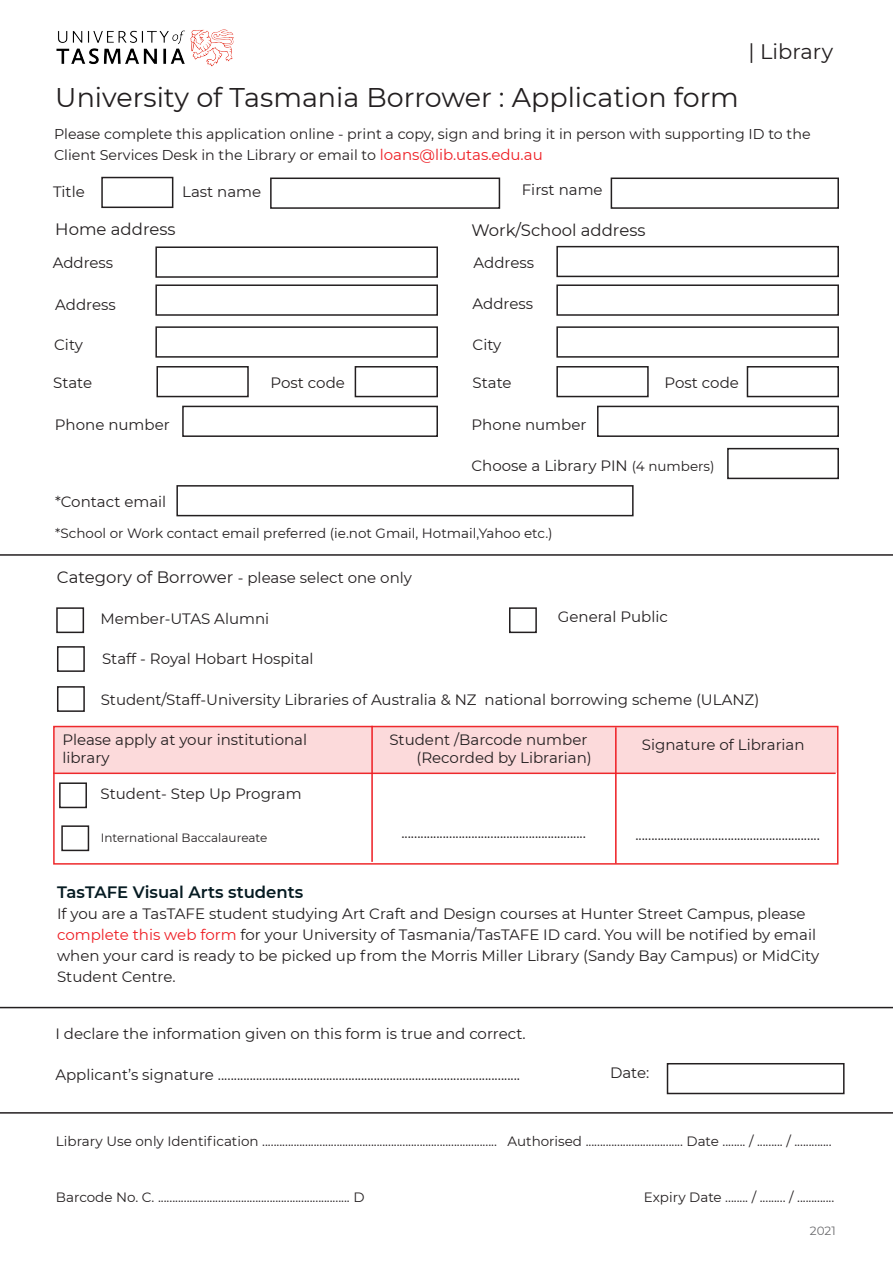
<style>
.page{position:relative;width:893px;height:1263px;background:#fff}
.page>*{position:absolute;margin:0;border:0;box-sizing:border-box;transform-origin:0 0}
.t1{font:27px "Montserrat";color:#231f20}
.t2{font:21px "Montserrat";color:#231f20}
.t3{font:16.5px "Montserrat";color:#231f20}
.t4{font:600 16.5px "Montserrat";color:#061b22}
.t5{font:15px/21px "Montserrat";color:#231f20}
.t6{font:14.25px "Montserrat";color:#231f20}
.t7{font:13.5px "Montserrat";color:#231f20}
.t8{font:12px "Montserrat";color:#231f20}
.t9{font:12px "Montserrat";color:#6b6b6e}
.s1{font-size:15px;color:#ee1d23}
.s2{font-size:13.5px}
.s3{font-size:16.5px}
.s4{color:#ee1d23}
</style>
<div class="page">
<div style="left:53px;top:726px;width:785px;height:46px;background:#fcdadb"></div>
<div style="left:101px;top:177px;width:72px;height:31px;border:2px solid #231f20"></div>
<div style="left:270px;top:178px;width:230px;height:31px;border:2px solid #231f20"></div>
<div style="left:611px;top:178px;width:228px;height:31px;border:2px solid #231f20"></div>
<div style="left:155px;top:246px;width:283px;height:32px;border:2px solid #231f20"></div>
<div style="left:155px;top:284px;width:283px;height:32px;border:2px solid #231f20"></div>
<div style="left:556px;top:246px;width:283px;height:31px;border:2px solid #231f20"></div>
<div style="left:556px;top:284px;width:283px;height:32px;border:2px solid #231f20"></div>
<div style="left:556px;top:326px;width:283px;height:32px;border:2px solid #231f20"></div>
<div style="left:155px;top:326px;width:283px;height:32px;border:2px solid #231f20"></div>
<div style="left:597px;top:406px;width:242px;height:31px;border:2px solid #231f20"></div>
<div style="left:182px;top:406px;width:256px;height:31px;border:2px solid #231f20"></div>
<div style="left:156px;top:366px;width:93px;height:31px;border:2px solid #231f20"></div>
<div style="left:355px;top:366px;width:83px;height:31px;border:2px solid #231f20"></div>
<div style="left:556px;top:366px;width:93px;height:31px;border:2px solid #231f20"></div>
<div style="left:747px;top:366px;width:92px;height:31px;border:2px solid #231f20"></div>
<div style="left:727px;top:448px;width:112px;height:31px;border:2px solid #231f20"></div>
<div style="left:176px;top:485px;width:458px;height:31px;border:2px solid #231f20"></div>
<div style="left:56px;top:607px;width:28px;height:26px;border:2px solid #231f20"></div>
<div style="left:509px;top:607px;width:28px;height:26px;border:2px solid #231f20"></div>
<div style="left:57px;top:646px;width:28px;height:26px;border:2px solid #231f20"></div>
<div style="left:57px;top:686px;width:28px;height:26px;border:2px solid #231f20"></div>
<div style="left:59px;top:782px;width:28px;height:26px;border:2px solid #231f20"></div>
<div style="left:61px;top:825px;width:28px;height:26px;border:2px solid #231f20"></div>
<div style="left:53px;top:726px;width:785px;height:139px;border:2px solid #ee292c"></div>
<hr style="left:53px;top:772px;width:783px;height:2px;background:#ee292c">
<div style="left:667px;top:1063px;width:177px;height:31px;border:2px solid #231f20"></div>
<hr style="left:0;top:1112px;width:893px;height:1px;background:#231f20">
<hr style="left:371px;top:726px;width:2px;height:136px;background:#ee1d23">
<hr style="left:615px;top:727px;width:2px;height:136px;background:#ee1d23">
<hr style="left:0;top:554px;width:893px;height:2px;background:#231f20">
<img style="left:56px;top:29px;width:178px;height:38px">
<hr style="left:0;top:1007px;width:893px;height:1px;background:#231f20">
<p class="t2" style="left:748px;top:37px;width:86px">| Library</p>
<p class="t1" style="left:55px;top:79px;width:685px">University of Tasmania Borrower : Application form</p>
<p class="t6" style="left:54px;top:124px;width:758px">Please complete this application online - print a copy, sign and bring it in person with supporting ID to the</p>
<p class="t6" style="left:54px;top:145px;width:490px">Client Services Desk in the Library or email to <span class="s1">loans@lib.utas.edu.au</span></p>
<p class="t5" style="left:53px;top:181px;width:33px">Title</p>
<p class="t5" style="left:182px;top:181px;width:81px">Last name</p>
<p class="t5" style="left:522px;top:179px;width:82px">First name</p>
<p class="t3" style="left:55px;top:218px;width:122px">Home address</p>
<p class="t3" style="left:471px;top:219px;width:175px">Work/School address</p>
<p class="t5" style="left:53px;top:251px;width:62px">Address</p>
<p class="t5" style="left:474px;top:251px;width:62px">Address</p>
<p class="t5" style="left:55px;top:294px;width:62px">Address</p>
<p class="t5" style="left:54px;top:334px;width:30px">City</p>
<p class="t5" style="left:53px;top:371px;width:41px">State</p>
<p class="t5" style="left:55px;top:414px;width:116px">Phone number</p>
<p class="t5" style="left:55px;top:491px;width:113px">*Contact email</p>
<p class="t5" style="left:271px;top:371px;width:76px">Post code</p>
<p class="t5" style="left:472px;top:292px;width:62px">Address</p>
<p class="t5" style="left:473px;top:334px;width:30px">City</p>
<p class="t5" style="left:472px;top:371px;width:41px">State</p>
<p class="t5" style="left:471px;top:414px;width:116px">Phone number</p>
<p class="t5" style="left:665px;top:371px;width:76px">Post code</p>
<p class="t5" style="left:471px;top:454px;width:245px">Choose a Library PIN <span class="s2">(4 numbers)</span></p>
<p class="t7" style="left:55px;top:524px;width:499px">*School or Work contact email preferred (ie.not Gmail, Hotmail,Yahoo etc.)</p>
<p class="t5" style="left:57px;top:566px;width:357px"><span class="s3">Category of Borrower</span> - please select one only</p>
<p class="t5" style="left:558px;top:606px;width:112px">General Public</p>
<p class="t5" style="left:100px;top:608px;width:170px">Member-UTAS Alumni</p>
<p class="t5" style="left:102px;top:648px;width:213px">Staff - Royal Hobart Hospital</p>
<p class="t5" style="left:101px;top:689px;width:660px">Student/Staff-University Libraries of Australia &amp; NZ national borrowing scheme (ULANZ)</p>
<p class="t5" style="left:62px;top:730px;width:246px;line-height:18px">Please apply at your institutional library</p>
<p class="t5" style="left:389px;top:728px;width:200px">Student /Barcode number</p>
<p class="t5" style="left:416px;top:746px;width:177px">(Recorded by Librarian)</p>
<p class="t5" style="left:642px;top:734px;width:164px">Signature of Librarian</p>
<p class="t5" style="left:100px;top:783px;width:203px">Student- Step Up Program</p>
<p class="t8" style="left:101px;top:829px;width:168px">International Baccalaureate</p>
<p class="t5" style="left:635px;top:823px;width:186px">..........................................................</p>
<p class="t5" style="left:401px;top:821px;width:186px">..........................................................</p>
<p class="t4" style="left:57px;top:880px;width:248px">TasTAFE Visual Arts students</p>
<p class="t5" style="left:57px;top:903px;width:750px">If you are a TasTAFE student studying Art Craft and Design courses at Hunter Street Campus, please</p>
<p class="t5" style="left:57px;top:924px;width:764px"><span class="s4">complete this web form</span> for your University of Tasmania/TasTAFE ID card. You will be notified by email when your card is ready to be picked up from the Morris Miller Library (Sandy Bay Campus) or MidCity<br>Student Centre.</p>
<p class="t5" style="left:55px;top:1023px;width:472px">I declare the information given on this form is true and correct.</p>
<p class="t5" style="left:55px;top:1063px;width:466px">Applicant’s signature ...............................................................................................</p>
<p class="t5" style="left:610px;top:1061px;width:41px">Date:</p>
<p class="t7" style="left:56px;top:1132px;width:777px">Library Use only Identification .................................................................................. Authorised .................................. Date ........ / ......... / .............</p>
<p class="t7" style="left:56px;top:1188px;width:310px">Barcode No. C. ................................................................... D</p>
<p class="t7" style="left:644px;top:1188px;width:192px">Expiry Date ........ / ......... / .............</p>
<p class="t9" style="left:810px;top:1223px;width:27px">2021</p>
</div>
